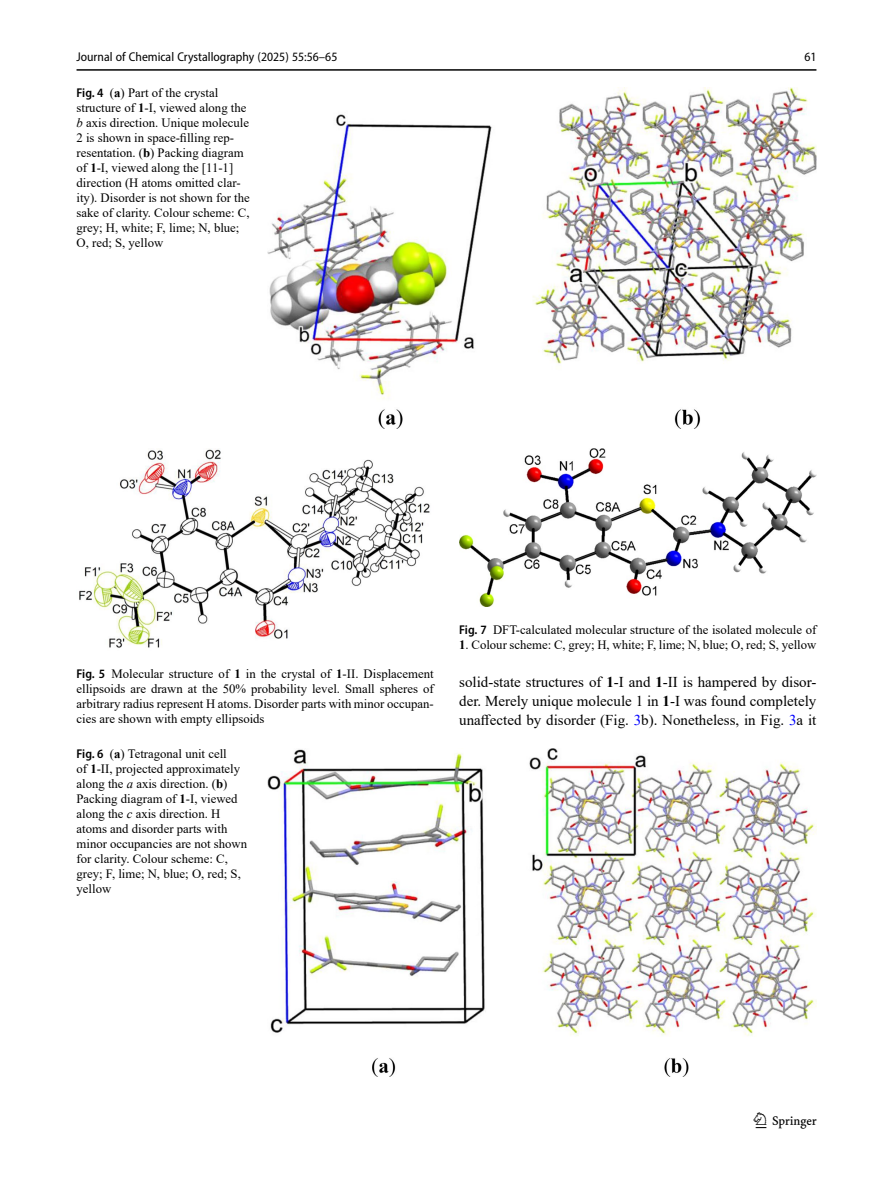
<style>
.page{position:relative;width:893px;height:1187px;background:#fff}
.page>*{position:absolute;margin:0;border:0;box-sizing:border-box;transform-origin:0 0}
.t1{font:22.5px "Springnew";color:#000}
.Body_Text_Indent{font:15px/18.8px "Times New Roman";color:#000;text-align:justify}
.Figure_Caption_Side{font:12.75px/15px "Times New Roman";color:#000}
.Figure_Caption{font:12.75px/15px "Times New Roman";color:#000;text-align:justify}
.t2{font:semi-condensed 12.75px "Myriad Pro";color:#000}
.s1{font-family:"Myriad Pro";font-weight:600;font-stretch:semi-condensed}
.s2{font-weight:700}
.s3{font-style:italic}
.s4{color:#00f}
</style>
<div class="page">
<hr style="left:77px;top:69px;width:739px;height:2px;background:#000">
<img style="left:459px;top:448px;width:357px;height:158px">
<img style="left:268px;top:748px;width:548px;height:328px">
<img style="left:79px;top:449px;width:351px;height:199px">
<img style="left:268px;top:87px;width:548px;height:342px">
<p class="t2" style="left:77px;top:49px;width:262px">Journal of Chemical Crystallography (2025) 55:56–65</p>
<p class="Figure_Caption_Side" style="left:77px;top:84px;width:175px"><span class="s1">Fig. 4</span> (<span class="s2">a</span>) Part of the crystal structure of <span class="s2">1</span>-I, viewed along the <span class="s3">b</span> axis direction. Unique molecule<br>2 is shown in space-filling rep&shy;resentation. (<span class="s2">b</span>) Packing diagram of <span class="s2">1</span>-I, viewed along the [11-1] direction (H atoms omitted clar&shy;ity). Disorder is not shown for the sake of clarity. Colour scheme: C, grey; H, white; F, lime; N, blue;<br>O, red; S, yellow</p>
<p class="t2" style="left:804px;top:49px;width:14px">61</p>
<p class="Figure_Caption" style="left:77px;top:665px;width:359px"><span class="s1">Fig. 5</span> Molecular structure of <span class="s2">1</span> in the crystal of <span class="s2">1</span>-II. Displacement ellipsoids are drawn at the 50% probability level. Small spheres of arbitrary radius represent H atoms. Disorder parts with minor occupan&shy;cies are shown with empty ellipsoids</p>
<p class="Figure_Caption_Side" style="left:77px;top:745px;width:172px"><span class="s1">Fig. 6</span> (<span class="s2">a</span>) Tetragonal unit cell<br>of <span class="s2">1</span>-II, projected approximately along the <span class="s3">a</span> axis direction. (<span class="s2">b</span>)<br>Packing diagram of <span class="s2">1</span>-I, viewed along the <span class="s3">c</span> axis direction. H atoms and disorder parts with minor occupancies are not shown for clarity. Colour scheme: C, grey; F, lime; N, blue; O, red; S, yellow</p>
<p class="Figure_Caption" style="left:459px;top:622px;width:359px"><span class="s1">Fig. 7</span> DFT-calculated molecular structure of the isolated molecule of</p>
<p class="Figure_Caption" style="left:459px;top:637px;width:359px"><span class="s2">1</span>. Colour scheme: C, grey; H, white; F, lime; N, blue; O, red; S, yellow</p>
<p class="Body_Text_Indent" style="left:459px;top:672px;width:359px">solid-state structures of <span class="s2">1</span>-I and <span class="s2">1</span>-II is hampered by disor&shy;der. Merely unique molecule 1 in <span class="s2">1</span>-I was found completely unaffected by disorder (Fig. <span class="s4">3</span>b). Nonetheless, in Fig. <span class="s4">3</span>a it</p>
<h1 class="t1" style="left:756px;top:1107px;width:63px">1 3</h1>
</div>
